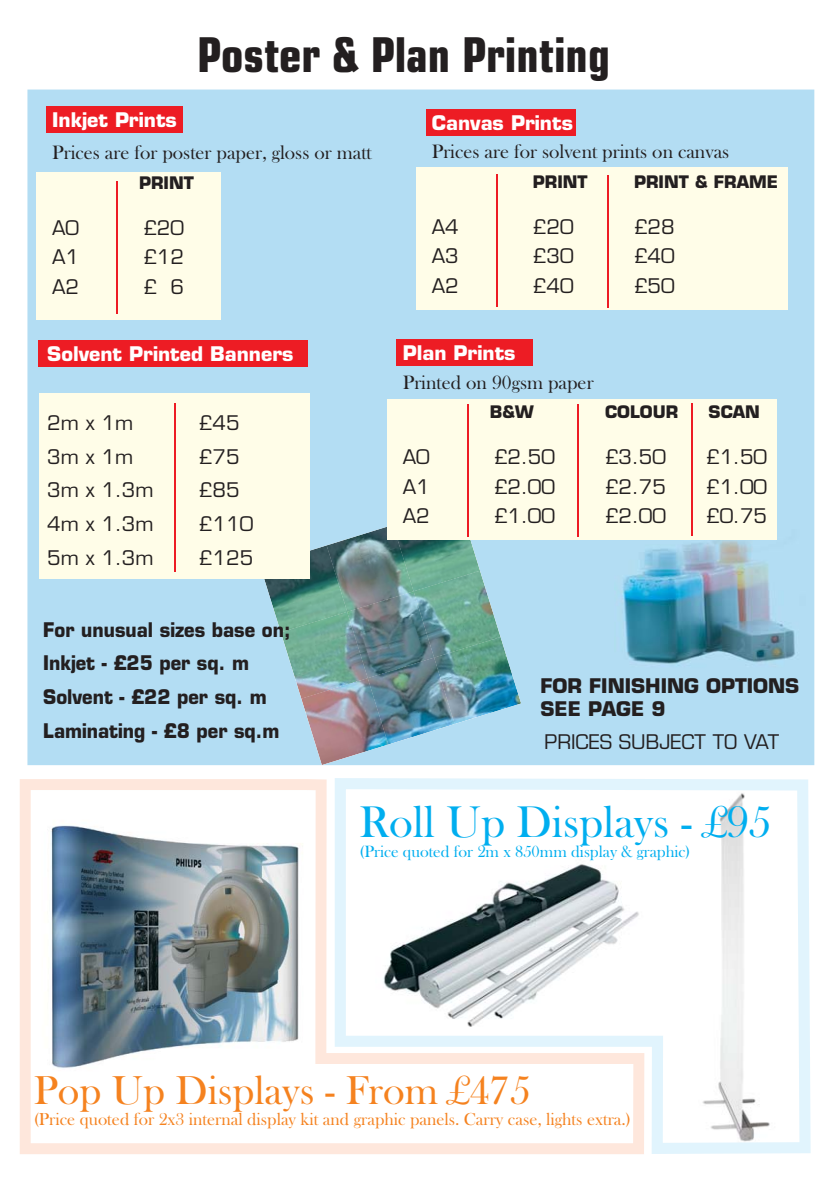
<style>
.page{position:relative;width:840px;height:1191px;background:#fff}
.page>*{position:absolute;margin:0;border:0;box-sizing:border-box;transform-origin:0 0}
.t1{font:700 condensed 48px "Eurostile";color:#231f20}
.t2{font:45.8px "Bask Old Face";color:#00aeef}
.t3{font:41.6px "Bask Old Face";color:#f5821f}
.t4{font:20px "Bask Old Face";color:#231f20}
.t5{font:19.6px "Eurostile";color:#231f20}
.t6{font:700 19.6px/33.6px "Eurostile";color:#231f20;scale:.93 1}
.t7{font:700 19.6px "Eurostile";color:#fff}
.t8{font:700 19.6px/23.6px "Eurostile";color:#231f20}
.t9{font:17.8px "Bask Old Face";color:#f5821f}
.t10{font:16.8px "Bask Old Face";color:#00aeef}
.t11{font:700 16.8px "Eurostile";color:#231f20}
</style>
<div class="page">
<div style="left:27px;top:90px;width:786px;height:675px;background:#b3ddf3"></div>
<img style="left:260px;top:545px;width:66px;height:87px">
<img style="left:326px;top:525px;width:66px;height:86px">
<img style="left:392px;top:539px;width:88px;height:52px">
<img style="left:280px;top:611px;width:67px;height:88px">
<img style="left:347px;top:591px;width:66px;height:87px">
<img style="left:413px;top:570px;width:87px;height:87px">
<img style="left:301px;top:678px;width:87px;height:87px">
<img style="left:367px;top:657px;width:87px;height:87px">
<img style="left:434px;top:637px;width:87px;height:87px">
<img style="left:614px;top:529px;width:190px;height:143px">
<div style="left:38px;top:340px;width:269px;height:27px;background:#ed1c24"></div>
<div style="left:39px;top:393px;width:271px;height:185px;background:#fffde8"></div>
<hr style="left:174px;top:403px;width:2px;height:169px;background:#ed1c24">
<div style="left:46px;top:106px;width:136px;height:27px;background:#ed1c24"></div>
<div style="left:36px;top:172px;width:184px;height:148px;background:#fffde8"></div>
<hr style="left:116px;top:181px;width:2px;height:132px;background:#ed1c24">
<div style="left:397px;top:339px;width:135px;height:27px;background:#ed1c24"></div>
<div style="left:387px;top:399px;width:389px;height:140px;background:#fffde8"></div>
<hr style="left:576px;top:405px;width:2px;height:132px;background:#ed1c24">
<hr style="left:466px;top:404px;width:2px;height:133px;background:#ed1c24">
<hr style="left:691px;top:404px;width:1px;height:132px;background:#ed1c24">
<div style="left:426px;top:109px;width:149px;height:27px;background:#ed1c24"></div>
<div style="left:416px;top:167px;width:370px;height:142px;background:#fffde8"></div>
<hr style="left:606px;top:176px;width:2px;height:132px;background:#ed1c24">
<hr style="left:495px;top:174px;width:2px;height:133px;background:#ed1c24">
<svg style="left:335px;top:778px;width:475px;height:376px"></svg>
<svg style="left:20px;top:779px;width:624px;height:375px"></svg>
<h1 class="t1" style="left:197px;top:38px;width:414px">Poster &amp; Plan Printing</h1>
<p class="t7" style="left:52px;top:112px;width:126px">Inkjet Prints</p>
<p class="t4" style="left:52px;top:145px;width:321px">Prices are for poster paper, gloss or matt</p>
<p class="t11" style="left:139px;top:176px;width:56px">PRINT</p>
<p class="t5" style="left:52px;top:220px;width:29px">A0</p>
<p class="t5" style="left:143px;top:220px;width:42px">£20</p>
<p class="t5" style="left:52px;top:250px;width:29px">A1</p>
<p class="t5" style="left:143px;top:250px;width:42px">£12</p>
<p class="t5" style="left:52px;top:279px;width:29px">A2</p>
<p class="t5" style="left:143px;top:279px;width:42px">£ 6</p>
<p class="t7" style="left:47px;top:346px;width:247px">Solvent Printed Banners</p>
<p class="t5" style="left:47px;top:415px;width:87px">2m x 1m</p>
<p class="t5" style="left:199px;top:415px;width:42px">£45</p>
<p class="t5" style="left:47px;top:449px;width:87px">3m x 1m</p>
<p class="t5" style="left:199px;top:449px;width:42px">£75</p>
<p class="t5" style="left:47px;top:482px;width:108px">3m x 1.3m</p>
<p class="t5" style="left:199px;top:482px;width:42px">£85</p>
<p class="t5" style="left:47px;top:516px;width:108px">4m x 1.3m</p>
<p class="t5" style="left:199px;top:516px;width:56px">£110</p>
<p class="t5" style="left:47px;top:550px;width:108px">5m x 1.3m</p>
<p class="t5" style="left:199px;top:550px;width:56px">£125</p>
<p class="t6" style="left:43px;top:614px;width:267px">For unusual sizes base on;<br>Inkjet - £25 per sq. m<br>Solvent - £22 per sq. m<br>Laminating - £8 per sq.m</p>
<p class="t7" style="left:431px;top:115px;width:143px">Canvas Prints</p>
<p class="t4" style="left:431px;top:144px;width:299px">Prices are for solvent prints on canvas</p>
<p class="t11" style="left:532px;top:175px;width:56px">PRINT</p>
<p class="t11" style="left:633px;top:175px;width:146px">PRINT &amp; FRAME</p>
<p class="t5" style="left:431px;top:219px;width:29px">A4</p>
<p class="t5" style="left:532px;top:219px;width:42px">£20</p>
<p class="t5" style="left:633px;top:219px;width:42px">£28</p>
<p class="t5" style="left:431px;top:249px;width:29px">A3</p>
<p class="t5" style="left:532px;top:249px;width:42px">£30</p>
<p class="t5" style="left:633px;top:249px;width:42px">£40</p>
<p class="t5" style="left:431px;top:278px;width:29px">A2</p>
<p class="t5" style="left:532px;top:278px;width:42px">£40</p>
<p class="t5" style="left:633px;top:278px;width:42px">£50</p>
<p class="t7" style="left:402px;top:346px;width:114px">Plan Prints</p>
<p class="t4" style="left:402px;top:375px;width:192px">Printed on 90gsm paper</p>
<p class="t11" style="left:489px;top:405px;width:46px">B&amp;W</p>
<p class="t11" style="left:604px;top:405px;width:75px">COLOUR</p>
<p class="t11" style="left:708px;top:405px;width:53px">SCAN</p>
<p class="t5" style="left:402px;top:449px;width:29px">A0</p>
<p class="t5" style="left:493px;top:449px;width:62px">£2.50</p>
<p class="t5" style="left:604px;top:449px;width:62px">£3.50</p>
<p class="t5" style="left:705px;top:449px;width:62px">£1.50</p>
<p class="t5" style="left:402px;top:479px;width:29px">A1</p>
<p class="t5" style="left:493px;top:479px;width:62px">£2.00</p>
<p class="t5" style="left:604px;top:479px;width:62px">£2.75</p>
<p class="t5" style="left:705px;top:479px;width:62px">£1.00</p>
<p class="t5" style="left:402px;top:508px;width:29px">A2</p>
<p class="t5" style="left:493px;top:508px;width:62px">£1.00</p>
<p class="t5" style="left:604px;top:508px;width:62px">£2.00</p>
<p class="t5" style="left:705px;top:508px;width:62px">£0.75</p>
<p class="t8" style="left:540px;top:676px;width:260px">FOR FINISHING OPTIONS<br>SEE PAGE 9</p>
<p class="t5" style="left:544px;top:734px;width:236px">PRICES SUBJECT TO VAT</p>
<h2 class="t2" style="left:359px;top:805px;width:413px">Roll Up Displays - £95</h2>
<p class="t10" style="left:359px;top:845px;width:332px">(Price quoted for 2m x 850mm display &amp; graphic)</p>
<h3 class="t3" style="left:34px;top:1075px;width:498px">Pop Up Displays - From £475</h3>
<p class="t9" style="left:34px;top:1112px;width:598px">(Price quoted for 2x3 internal display kit and graphic panels. Carry case, lights extra.)</p>
</div>
